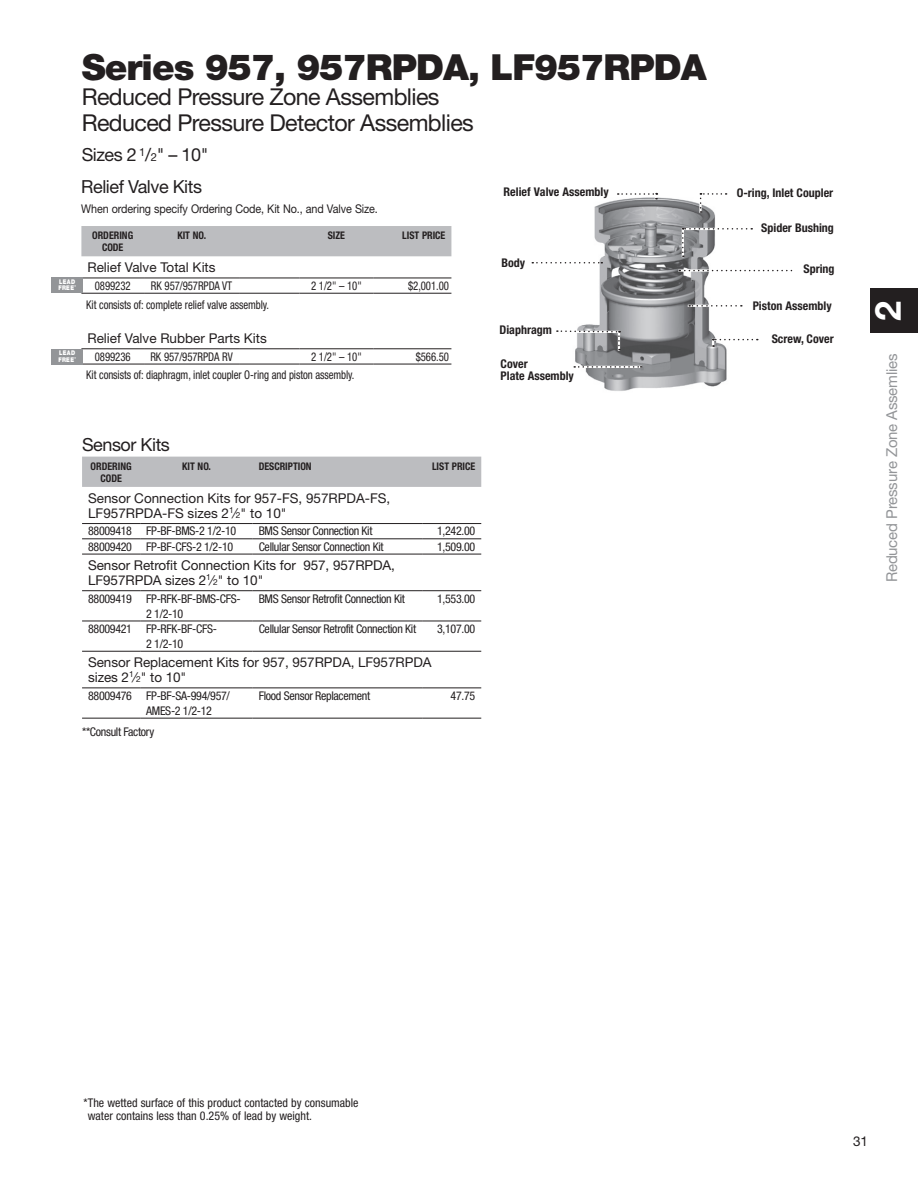
<style>
.page{position:relative;width:918px;height:1188px;background:#fff}
.page>*{position:absolute;margin:0;border:0;box-sizing:border-box;transform-origin:0 0}
.t1{font:900 36px "Helvetica Neue LT Std";letter-spacing:-.025em;color:#231f20}
.t2{font:700 36px "Helvetica Neue LT Std";color:#fff}
.t3{font:23.25px/25.5px "Helvetica Neue LT Std";letter-spacing:-.025em;color:#231f20}
.t4{font:18px/31.3px "Helvetica Neue LT Std";letter-spacing:-.025em;color:#231f20}
.t5{font:15px "Helvetica Neue LT Std";letter-spacing:-.015em;color:#939598}
.t6{font:13.5px/15px "Helvetica Neue LT Std";letter-spacing:-.005em;color:#231f20}
.t7{font:condensed 12px/15px "Helvetica Neue LT Std";letter-spacing:-.025em;color:#231f20}
.t8{font:condensed 12px "Helvetica Neue LT Std";letter-spacing:-.025em;color:#231f20;scale:.9 1}
.t9{font:700 condensed 12px/12px "Helvetica Neue LT Std";color:#231f20}
.t10{font:condensed 12px/13.5px "Helvetica Neue LT Std";color:#231f20}
.t11{font:12px "Helvetica Neue LT Std";letter-spacing:-.01em;color:#231f20;scale:.9 1}
.t12{font:700 condensed 10.5px/12px "Helvetica Neue LT Std";color:#231f20;text-align:center;scale:.95 1}
.t13{font:900 6.45px/6.4px "Helvetica Neue LT Std";letter-spacing:.06em;color:#fff;scale:.82 1}
.s1{font-size:11.1px}
.s2{font-size:8.4px}
</style>
<div class="page">
<div style="left:871px;top:288px;width:47px;height:45px;background:#231f20"></div>
<img style="left:569px;top:194px;width:163px;height:197px">
<hr style="left:699px;top:183px;width:3px;height:30px;background:#fff">
<hr style="left:618px;top:331px;width:2px;height:20px;background:#fff">
<svg style="left:618px;top:192px;width:39px;height:8px"></svg>
<svg style="left:532px;top:252px;width:70px;height:11px"></svg>
<svg style="left:557px;top:330px;width:63px;height:20px"></svg>
<svg style="left:574px;top:366px;width:68px;height:2px"></svg>
<svg style="left:700px;top:193px;width:27px;height:20px"></svg>
<hr style="left:688px;top:305px;width:21px;height:2px;background:#fff">
<hr style="left:678px;top:269px;width:35px;height:3px;background:#fff">
<svg style="left:712px;top:339px;width:46px;height:8px"></svg>
<svg style="left:689px;top:305px;width:53px;height:2px"></svg>
<svg style="left:679px;top:270px;width:114px;height:1px"></svg>
<svg style="left:682px;top:228px;width:70px;height:29px"></svg>
<div style="left:730px;top:187px;width:110px;height:18px;background:#fff"></div>
<div style="left:81px;top:226px;width:370px;height:30px;background:#bcbdc0"></div>
<hr style="left:81px;top:278px;width:63px;height:1px;background:#231f20">
<hr style="left:144px;top:278px;width:95px;height:1px;background:#231f20">
<hr style="left:239px;top:278px;width:61px;height:1px;background:#231f20">
<hr style="left:300px;top:278px;width:73px;height:1px;background:#231f20">
<hr style="left:373px;top:278px;width:78px;height:1px;background:#231f20">
<hr style="left:81px;top:293px;width:63px;height:1px;background:#231f20">
<hr style="left:144px;top:293px;width:95px;height:1px;background:#231f20">
<hr style="left:239px;top:293px;width:61px;height:1px;background:#231f20">
<hr style="left:300px;top:293px;width:73px;height:1px;background:#231f20">
<hr style="left:373px;top:293px;width:78px;height:1px;background:#231f20">
<hr style="left:81px;top:348px;width:63px;height:1px;background:#231f20">
<hr style="left:144px;top:348px;width:95px;height:1px;background:#231f20">
<hr style="left:239px;top:348px;width:61px;height:1px;background:#231f20">
<hr style="left:300px;top:348px;width:73px;height:1px;background:#231f20">
<hr style="left:373px;top:348px;width:78px;height:1px;background:#231f20">
<hr style="left:81px;top:364px;width:63px;height:1px;background:#231f20">
<hr style="left:144px;top:364px;width:95px;height:1px;background:#231f20">
<hr style="left:239px;top:364px;width:61px;height:1px;background:#231f20">
<hr style="left:300px;top:364px;width:73px;height:1px;background:#231f20">
<hr style="left:373px;top:364px;width:78px;height:1px;background:#231f20">
<div style="left:51px;top:278px;width:31px;height:15px;background:#939598"></div>
<div style="left:51px;top:349px;width:31px;height:15px;background:#939598"></div>
<div style="left:82px;top:457px;width:399px;height:30px;background:#bcbdc0"></div>
<hr style="left:82px;top:523px;width:58px;height:1px;background:#231f20">
<hr style="left:140px;top:523px;width:113px;height:1px;background:#231f20">
<hr style="left:253px;top:523px;width:170px;height:1px;background:#231f20">
<hr style="left:423px;top:523px;width:58px;height:1px;background:#231f20">
<hr style="left:82px;top:538px;width:58px;height:1px;background:#231f20">
<hr style="left:140px;top:538px;width:113px;height:1px;background:#231f20">
<hr style="left:253px;top:538px;width:170px;height:1px;background:#231f20">
<hr style="left:423px;top:538px;width:58px;height:1px;background:#231f20">
<hr style="left:82px;top:554px;width:58px;height:1px;background:#231f20">
<hr style="left:140px;top:554px;width:113px;height:1px;background:#231f20">
<hr style="left:253px;top:554px;width:170px;height:1px;background:#231f20">
<hr style="left:423px;top:554px;width:58px;height:1px;background:#231f20">
<hr style="left:82px;top:590px;width:58px;height:1px;background:#231f20">
<hr style="left:140px;top:590px;width:113px;height:1px;background:#231f20">
<hr style="left:253px;top:590px;width:170px;height:1px;background:#231f20">
<hr style="left:423px;top:590px;width:58px;height:1px;background:#231f20">
<hr style="left:82px;top:621px;width:58px;height:1px;background:#231f20">
<hr style="left:140px;top:621px;width:113px;height:1px;background:#231f20">
<hr style="left:253px;top:621px;width:170px;height:1px;background:#231f20">
<hr style="left:423px;top:621px;width:58px;height:1px;background:#231f20">
<hr style="left:82px;top:651px;width:58px;height:1px;background:#231f20">
<hr style="left:140px;top:651px;width:113px;height:1px;background:#231f20">
<hr style="left:253px;top:651px;width:170px;height:1px;background:#231f20">
<hr style="left:423px;top:651px;width:58px;height:1px;background:#231f20">
<hr style="left:82px;top:688px;width:58px;height:1px;background:#231f20">
<hr style="left:140px;top:688px;width:113px;height:1px;background:#231f20">
<hr style="left:253px;top:688px;width:170px;height:1px;background:#231f20">
<hr style="left:423px;top:688px;width:58px;height:1px;background:#231f20">
<hr style="left:82px;top:718px;width:58px;height:1px;background:#231f20">
<hr style="left:140px;top:718px;width:113px;height:1px;background:#231f20">
<hr style="left:253px;top:718px;width:170px;height:1px;background:#231f20">
<hr style="left:423px;top:718px;width:58px;height:1px;background:#231f20">
<h1 class="t1" style="left:82px;top:45px;width:627px">Series 957, 957RPDA, LF957RPDA</h1>
<h2 class="t3" style="left:82px;top:84px;width:394px">Reduced Pressure Zone Assemblies<br>Reduced Pressure Detector Assemblies</h2>
<h3 class="t4" style="left:81px;top:139px;width:129px">Sizes 2 <sup>1</sup>/<span class="s1">2</span>" – 10"<br>Relief Valve Kits</h3>
<p class="t11" style="left:81px;top:202px;width:331px">When ordering specify Ordering Code, Kit No., and Valve Size.</p>
<p class="t9" style="left:504px;top:186px;width:107px">Relief Valve Assembly</p>
<p class="t13" style="left:58px;top:278px;width:23px">LEAD<br>FREE<sup>*</sup></p>
<p class="t13" style="left:58px;top:350px;width:23px">LEAD<br>FREE<sup>*</sup></p>
<p class="t12" style="left:92px;top:229px;width:45px">ORDERING<br>CODE</p>
<p class="t12" style="left:177px;top:229px;width:32px">KIT NO.</p>
<p class="t12" style="left:328px;top:229px;width:20px">SIZE</p>
<p class="t12" style="left:402px;top:229px;width:47px">LIST PRICE</p>
<p class="t6" style="left:87px;top:259px;width:130px">Relief Valve Total Kits</p>
<p class="t8" style="left:95px;top:279px;width:41px">0899232</p>
<p class="t8" style="left:151px;top:279px;width:92px">RK 957/957RPDA VT</p>
<p class="t8" style="left:311px;top:279px;width:58px">2 1/2" – 10"</p>
<p class="t8" style="left:408px;top:279px;width:47px">$2,001.00</p>
<p class="t8" style="left:86px;top:297px;width:205px">Kit consists of: complete relief valve assembly.</p>
<p class="t6" style="left:87px;top:330px;width:181px">Relief Valve Rubber Parts Kits</p>
<p class="t8" style="left:95px;top:350px;width:41px">0899236</p>
<p class="t8" style="left:150px;top:350px;width:93px">RK 957/957RPDA RV</p>
<p class="t8" style="left:311px;top:350px;width:58px">2 1/2" – 10"</p>
<p class="t8" style="left:416px;top:350px;width:38px">$566.50</p>
<p class="t8" style="left:86px;top:368px;width:300px">Kit consists of: diaphragm, inlet coupler O-ring and piston assembly.</p>
<h3 class="t4" style="left:82px;top:428px;width:89px">Sensor Kits</h3>
<p class="t12" style="left:91px;top:460px;width:45px">ORDERING<br>CODE</p>
<p class="t12" style="left:182px;top:460px;width:32px">KIT NO.</p>
<p class="t12" style="left:259px;top:460px;width:57px">DESCRIPTION</p>
<p class="t12" style="left:432px;top:460px;width:47px">LIST PRICE</p>
<p class="t6" style="left:88px;top:490px;width:304px">Sensor Connection Kits for 957-FS, 957RPDA-FS,<br>LF957RPDA-FS sizes 2<sup>1</sup>⁄<span class="s2">2</span>" to 10"</p>
<p class="t7" style="left:88px;top:524px;width:150px">88009418 FP-BF-BMS-2 1/2-10</p>
<p class="t7" style="left:259px;top:524px;width:115px">BMS Sensor Connection Kit</p>
<p class="t7" style="left:437px;top:524px;width:40px">1,242.00</p>
<p class="t7" style="left:88px;top:539px;width:147px">88009420 FP-BF-CFS-2 1/2-10</p>
<p class="t7" style="left:259px;top:539px;width:127px">Cellular Sensor Connection Kit</p>
<p class="t7" style="left:437px;top:539px;width:40px">1,509.00</p>
<p class="t6" style="left:88px;top:557px;width:309px">Sensor Retrofit Connection Kits for 957, 957RPDA,<br>LF957RPDA sizes 2<sup>1</sup>⁄<span class="s2">2</span>" to 10"</p>
<p class="t7" style="left:88px;top:591px;width:154px;text-align:center">88009419 FP-RFK-BF-BMS-CFS-<br>2 1/2-10</p>
<p class="t7" style="left:259px;top:591px;width:148px">BMS Sensor Retrofit Connection Kit</p>
<p class="t7" style="left:437px;top:591px;width:40px">1,553.00</p>
<p class="t7" style="left:146px;top:621px;width:72px;text-indent:-58px">88009421 FP-RFK-BF-CFS-<br>2 1/2-10</p>
<p class="t7" style="left:259px;top:621px;width:159px">Cellular Sensor Retrofit Connection Kit</p>
<p class="t7" style="left:437px;top:621px;width:40px">3,107.00</p>
<p class="t6" style="left:88px;top:654px;width:345px">Sensor Replacement Kits for 957, 957RPDA, LF957RPDA sizes 2<sup>1</sup>⁄<span class="s2">2</span>" to 10"</p>
<p class="t7" style="left:146px;top:688px;width:85px;text-indent:-58px">88009476 FP-BF-SA-994/957/<br>AMES-2 1/2-12</p>
<p class="t7" style="left:259px;top:688px;width:113px">Flood Sensor Replacement</p>
<p class="t7" style="left:451px;top:688px;width:26px">47.75</p>
<p class="t7" style="left:82px;top:724px;width:74px">**Consult Factory</p>
<p class="t9" style="left:502px;top:256px;width:25px">Body</p>
<p class="t9" style="left:500px;top:324px;width:54px">Diaphragm</p>
<p class="t9" style="left:501px;top:358px;width:75px">Cover<br>Plate Assembly</p>
<p class="t9" style="left:737px;top:187px;width:98px">O-ring, Inlet Coupler</p>
<p class="t9" style="left:761px;top:222px;width:74px">Spider Bushing</p>
<p class="t9" style="left:803px;top:262px;width:33px">Spring</p>
<p class="t9" style="left:753px;top:299px;width:81px">Piston Assembly</p>
<p class="t9" style="left:772px;top:333px;width:64px">Screw, Cover</p>
<h1 class="t2" style="left:866px;top:321px;width:22px;rotate:-90deg">2</h1>
<p class="t5" style="left:883px;top:582px;width:230px;rotate:-90deg">Reduced Pressure Zone Assemlies</p>
<p class="t10" style="left:88px;top:1096px;width:272px;text-indent:-4px">*The wetted surface of this product contacted by consumable water contains less than 0.25% of lead by weight.</p>
<p class="t6" style="left:853px;top:1133px;width:16px">31</p>
</div>
